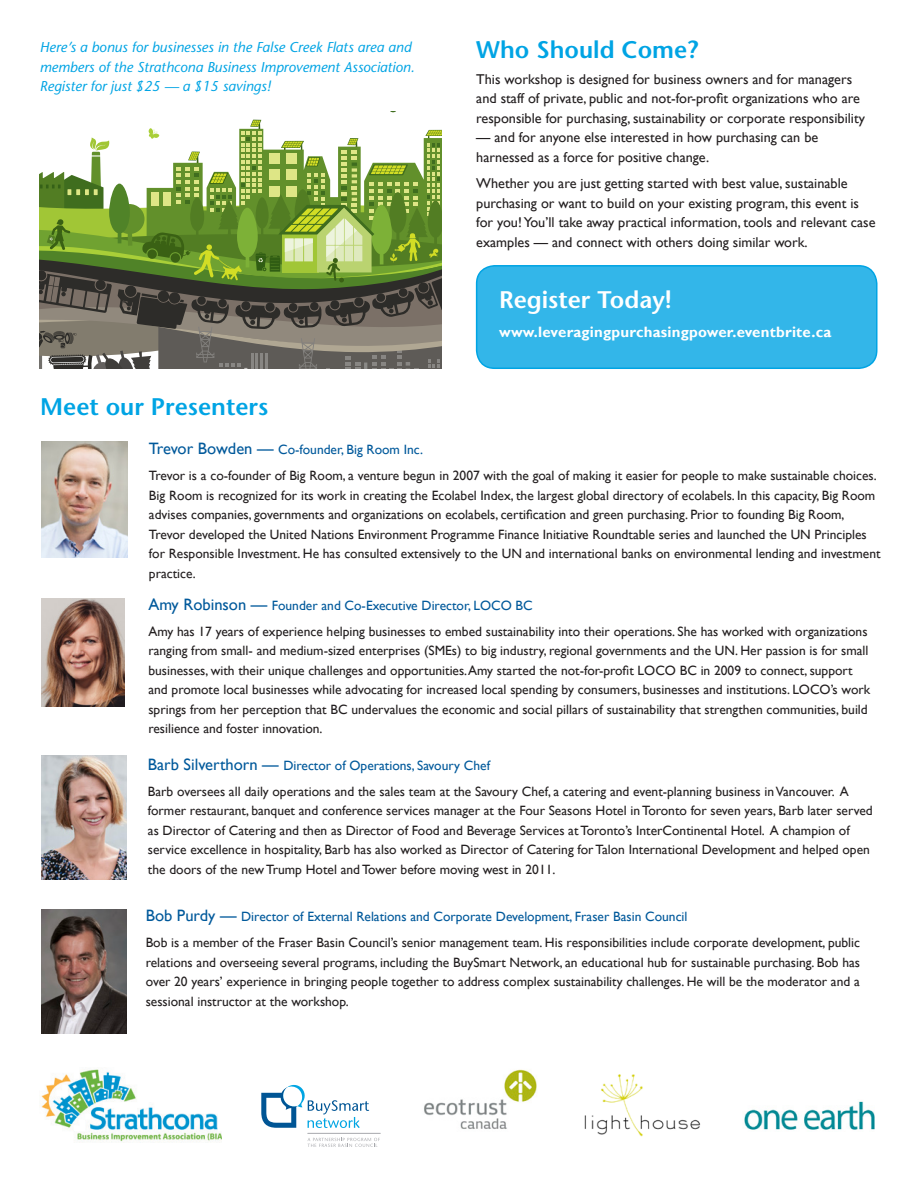
<style>
.page{position:relative;width:918px;height:1188px;background:#fff}
.page>*{position:absolute;margin:0;border:0;box-sizing:border-box;transform-origin:0 0}
.Header_1{font:600 24px "Stone Sans Std";color:#00a4e4}
.Header_1-2{font:600 24px "Stone Sans Std";color:#fff}
.t1{font:700 15px "Gill Sans";letter-spacing:.015em;color:#fff}
.Body_Copy{font:14.25px/19.5px "Gill Sans";color:#231f20}
.Callout_1{font:italic 500 14.25px/19.5px "Stone Sans Std";color:#00a4e4}
.Body_-_Speaker{font:13.5px/19.5px "Gill Sans";color:#231f20}
.Speaker_names{font:13.5px "Gill Sans";color:#00599b}
.s1{font-size:16.5px}
</style>
<div class="page">
<div style="left:477px;top:266px;width:400px;height:102px;background:#33b6e9;border-radius:18px"></div>
<div style="left:476px;top:265px;width:402px;height:104px;border:2px solid #00a4e4;border-radius:18px"></div>
<svg style="left:40px;top:120px;width:401px;height:249px"></svg>
<svg style="left:261px;top:1084px;width:119px;height:63px"></svg>
<hr style="left:308px;top:1133px;width:72px;height:1px;background:#a8a9ad">
<img style="left:41px;top:1069px;width:180px;height:73px">
<img style="left:424px;top:1069px;width:113px;height:60px">
<img style="left:584px;top:1074px;width:117px;height:63px">
<img style="left:744px;top:1101px;width:131px;height:29px">
<img style="left:41px;top:598px;width:83px;height:109px">
<img style="left:41px;top:441px;width:86px;height:116px">
<img style="left:42px;top:755px;width:85px;height:125px">
<img style="left:41px;top:909px;width:85px;height:125px">
<p class="Callout_1" style="left:40px;top:37px;width:377px">Here’s a bonus for businesses in the False Creek Flats area and members of the Strathcona Business Improvement Association.<br>Register for just $25 — a $15 savings!</p>
<p class="Header_1" style="left:476px;top:35px;width:224px">Who Should Come?</p>
<p class="Body_Copy" style="left:476px;top:70px;width:390px">This workshop is designed for business owners and for managers and staff of private, public and not-for-profit organizations who are responsible for purchasing, sustainability or corporate responsibility</p>
<p class="Body_Copy" style="left:476px;top:128px;width:344px">— and for anyone else interested in how purchasing can be harnessed as a force for positive change.</p>
<p class="Body_Copy" style="left:476px;top:174px;width:401px">Whether you are just getting started with best value, sustainable purchasing or want to build on your existing program, this event is for you! You’ll take away practical information, tools and relevant case examples — and connect with others doing similar work.</p>
<p class="Header_1" style="left:40px;top:392px;width:230px">Meet our Presenters</p>
<p class="Header_1-2" style="left:499px;top:285px;width:174px">Register Today!</p>
<p class="t1" style="left:499px;top:323px;width:334px">www.leveragingpurchasingpower.eventbrite.ca</p>
<p class="Speaker_names" style="left:149px;top:442px;width:276px"><span class="s1">Trevor Bowden —</span> Co-founder, Big Room Inc.</p>
<p class="Body_-_Speaker" style="left:149px;top:466px;width:733px">Trevor is a co-founder of Big Room, a venture begun in 2007 with the goal of making it easier for people to make sustainable choices.<br>Big Room is recognized for its work in creating the Ecolabel Index, the largest global directory of ecolabels. In this capacity, Big Room advises companies, governments and organizations on ecolabels, certification and green purchasing. Prior to founding Big Room, Trevor developed the United Nations Environment Programme Finance Initiative Roundtable series and launched the UN Principles for Responsible Investment. He has consulted extensively to the UN and international banks on environmental lending and investment practice.</p>
<p class="Speaker_names" style="left:148px;top:597px;width:386px"><span class="s1">Amy Robinson —</span> Founder and Co-Executive Director, LOCO BC</p>
<p class="Body_-_Speaker" style="left:148px;top:622px;width:723px">Amy has 17 years of experience helping businesses to embed sustainability into their operations. She has worked with organizations ranging from small- and medium-sized enterprises (SMEs) to big industry, regional governments and the UN. Her passion is for small businesses, with their unique challenges and opportunities. Amy started the not-for-profit LOCO BC in 2009 to connect, support and promote local businesses while advocating for increased local spending by consumers, businesses and institutions. LOCO’s work springs from her perception that BC undervalues the economic and social pillars of sustainability that strengthen communities, build resilience and foster innovation.</p>
<p class="Speaker_names" style="left:148px;top:757px;width:344px"><span class="s1">Barb Silverthorn —</span> Director of Operations, Savoury Chef</p>
<p class="Body_-_Speaker" style="left:148px;top:782px;width:726px">Barb oversees all daily operations and the sales team at the Savoury Chef, a catering and event-planning business in Vancouver. A former restaurant, banquet and conference services manager at the Four Seasons Hotel in Toronto for seven years, Barb later served as Director of Catering and then as Director of Food and Beverage Services at Toronto’s InterContinental Hotel. A champion of service excellence in hospitality, Barb has also worked as Director of Catering for Talon International Development and helped open the doors of the new Trump Hotel and Tower before moving west in 2011.</p>
<p class="Speaker_names" style="left:146px;top:908px;width:543px"><span class="s1">Bob Purdy —</span> Director of External Relations and Corporate Development, Fraser Basin Council</p>
<p class="Body_-_Speaker" style="left:146px;top:933px;width:716px;text-align:justify">Bob is a member of the Fraser Basin Council’s senior management team. His responsibilities include corporate development, public relations and overseeing several programs, including the BuySmart Network, an educational hub for sustainable purchasing. Bob has over 20 years’ experience in bringing people together to address complex sustainability challenges. He will be the moderator and a sessional instructor at the workshop.</p>
</div>
